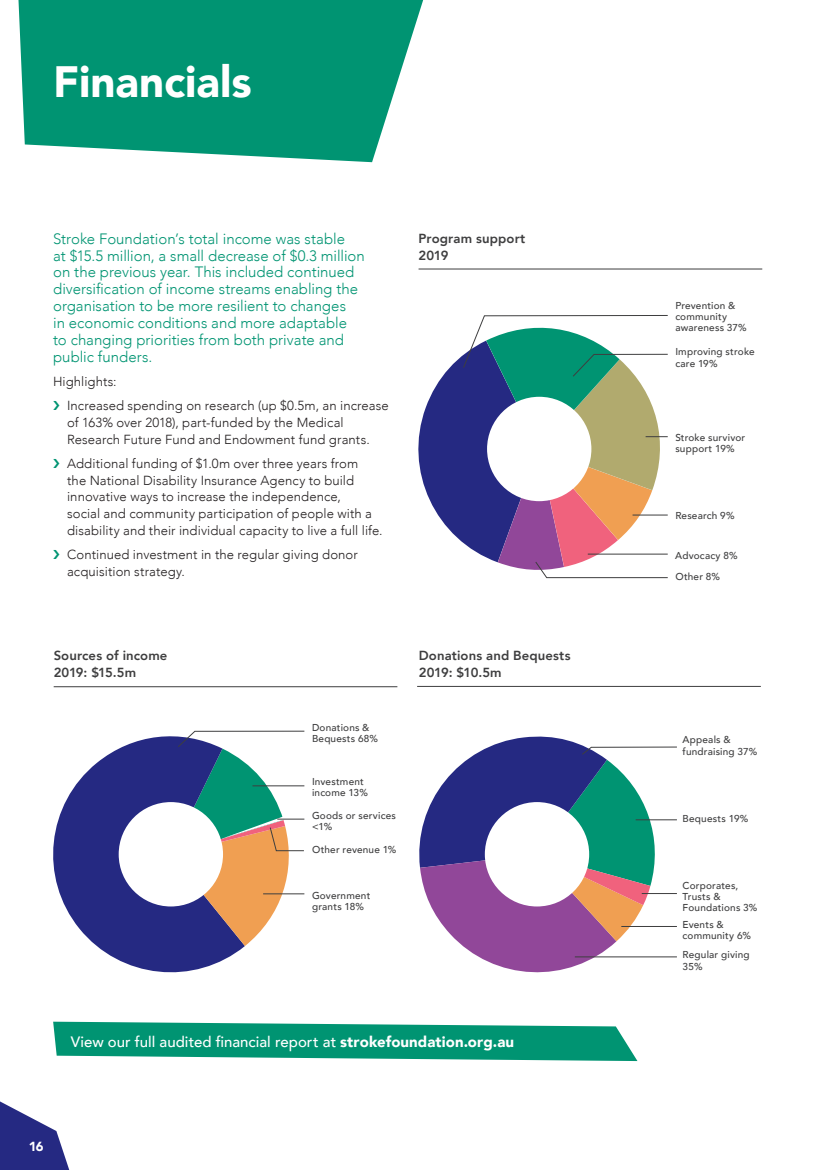
<style>
.page{position:relative;width:815px;height:1170px;background:#fff}
.page>*{position:absolute;margin:0;border:0;box-sizing:border-box;transform-origin:0 0}
.t1{font:900 43.75px "Avenir";color:#fff}
.t2{font:300 15px/16.9px "Avenir";color:#009472}
.t3{font:500 15px "Avenir";color:#fff}
.t4{font:300 13.12px/16.9px "Avenir";letter-spacing:.005em;color:#231f20}
.t5{font:800 13.12px/16.9px "Avenir";letter-spacing:.01em;color:#3e3e3f}
.t6{font:900 13.12px "Avenir";color:#fff}
.t7{font:500 10px/11.2px "Avenir";letter-spacing:.02em;color:#3e3e3f}
.s1{font-weight:900}
</style>
<div class="page">
<svg style="left:53px;top:736px;width:192px;height:237px;fill:#252982"></svg>
<svg style="left:0;top:1101px;width:69px;height:68px"></svg>
<svg style="left:18px;top:0;width:405px;height:162px;background:#1ea082"></svg>
<hr style="left:419px;top:269px;width:343px;height:1px;background:#3e3e3f">
<hr style="left:54px;top:686px;width:343px;height:1px;background:#3e3e3f">
<svg style="left:53px;top:1021px;width:584px;height:39px;background:#24a386"></svg>
<svg style="left:418px;top:315px;width:250px;height:263px"></svg>
<hr style="left:633px;top:515px;width:35px;height:1px;background:#3e3e3f">
<hr style="left:588px;top:554px;width:80px;height:1px;background:#3e3e3f">
<div style="left:487px;top:397px;width:104px;height:104px;background:#fff;border-radius:50%"></div>
<svg style="left:171px;top:730px;width:134px;height:215px"></svg>
<hr style="left:263px;top:893px;width:41px;height:1px;background:#3e3e3f">
<div style="left:119px;top:802px;width:104px;height:104px;background:#fff;border-radius:50%"></div>
<hr style="left:417px;top:686px;width:344px;height:1px;background:#3e3e3f">
<svg style="left:419px;top:736px;width:258px;height:237px"></svg>
<div style="left:485px;top:802px;width:104px;height:104px;background:#fff;border-radius:50%"></div>
<h1 class="t1" style="left:53px;top:44px;width:200px">Financials</h1>
<p class="t2" style="left:53px;top:230px;width:313px">Stroke Foundation’s total income was stable<br>at $15.5 million, a small decrease of $0.3 million on the previous year. This included continued diversification of income streams enabling the organisation to be more resilient to changes<br>in economic conditions and more adaptable<br>to changing priorities from both private and public funders.</p>
<p class="t4" style="left:67px;top:369px;width:323px;line-height:24px;text-indent:-14px">Highlights:<br>Increased spending on research (up $0.5m, an increase</p>
<p class="t4" style="left:67px;top:414px;width:304px">of 163% over 2018), part-funded by the Medical<br>Research Future Fund and Endowment fund grants.</p>
<p class="t4" style="left:67px;top:454px;width:317px">Additional funding of $1.0m over three years from<br>the National Disability Insurance Agency to build innovative ways to increase the independence,<br>social and community participation of people with a disability and their individual capacity to live a full life.</p>
<p class="t4" style="left:67px;top:546px;width:292px">Continued investment in the regular giving donor acquisition strategy.</p>
<p class="t5" style="left:419px;top:230px;width:108px">Program support<br>2019</p>
<p class="t5" style="left:54px;top:647px;width:115px">Sources of income<br>2019: $15.5m</p>
<p class="t7" style="left:312px;top:721px;width:68px">Donations &amp;<br>Bequests 68%</p>
<p class="t7" style="left:312px;top:775px;width:57px">Investment income 13%</p>
<p class="t7" style="left:312px;top:809px;width:85px">Goods or services &lt;1%</p>
<p class="t7" style="left:312px;top:842px;width:86px">Other revenue 1%</p>
<p class="t7" style="left:312px;top:888px;width:60px">Government grants 18%</p>
<p class="t5" style="left:419px;top:647px;width:153px">Donations and Bequests<br>2019: $10.5m</p>
<p class="t3" style="left:71px;top:1028px;width:445px">View our full audited financial report at <span class="s1">strokefoundation.org.au</span></p>
<p class="t6" style="left:29px;top:1135px;width:16px">16</p>
<p class="t7" style="left:675px;top:299px;width:73px">Prevention &amp; community awareness 37%</p>
<p class="t7" style="left:675px;top:346px;width:81px">Improving stroke care 19%</p>
<p class="t7" style="left:675px;top:431px;width:71px">Stroke survivor support 19%</p>
<p class="t7" style="left:675px;top:509px;width:61px">Research 9%</p>
<p class="t7" style="left:675px;top:545px;width:64px;line-height:20.6px">Advocacy 8%<br>Other 8%</p>
<p class="t7" style="left:683px;top:733px;width:76px">Appeals &amp; fundraising 37%</p>
<p class="t7" style="left:683px;top:812px;width:67px">Bequests 19%</p>
<p class="t7" style="left:683px;top:879px;width:76px">Corporates,<br>Trusts &amp;<br>Foundations 3%</p>
<p class="t7" style="left:683px;top:918px;width:70px">Events &amp; community 6%</p>
<p class="t7" style="left:683px;top:948px;width:69px">Regular giving<br>35%</p>
</div>
